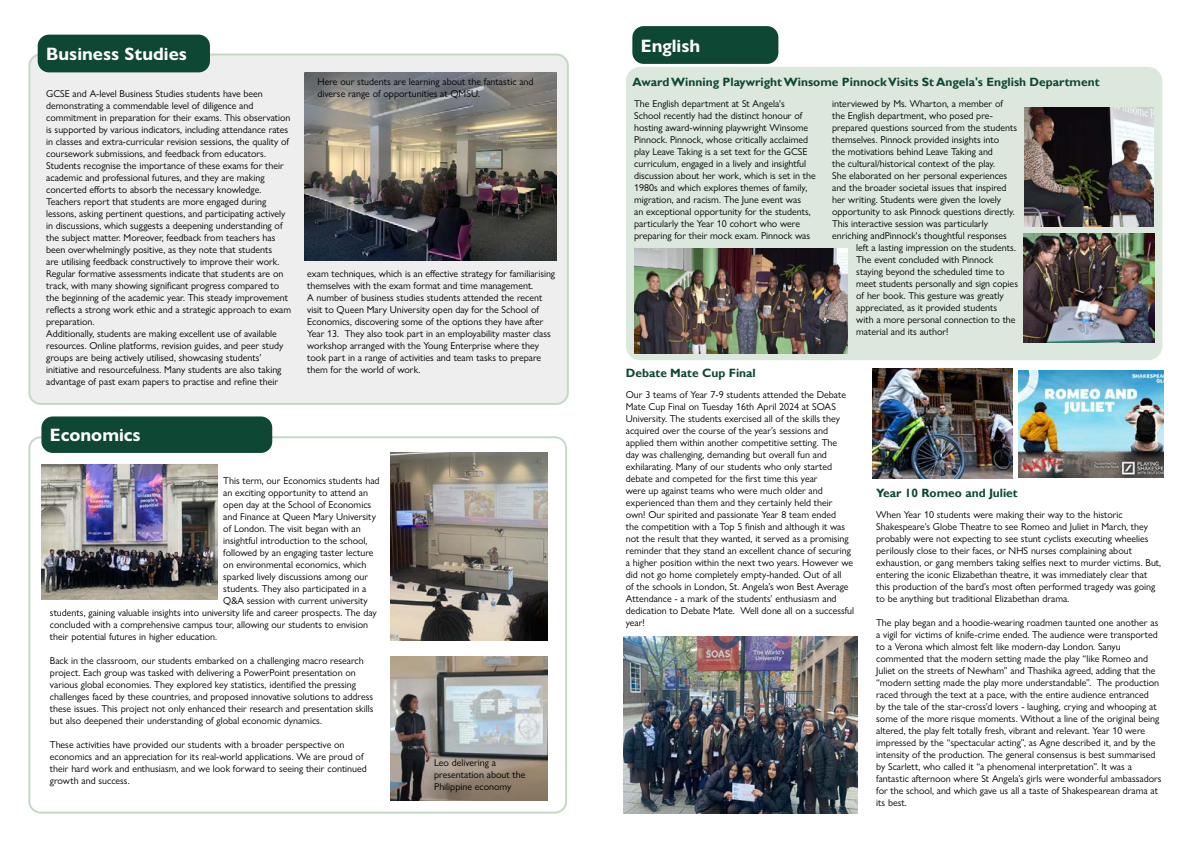
<style>
.page{position:relative;width:1191px;height:842px;background:#fff}
.page>*{position:absolute;margin:0;border:0;box-sizing:border-box;transform-origin:0 0}
.t1{font:700 18px "Gill Sans Nova";color:#fff}
.t2{font:700 12px "Gill Sans";color:#0f4735}
.t3{font:10px/12px "Gill Sans Nova";color:#000}
</style>
<div class="page">
<div style="left:626px;top:67px;width:536px;height:293px;background:#dce8dd;border-radius:14px"></div>
<div style="left:632px;top:26px;width:146px;height:38px;background:#0f4735;border-radius:11px"></div>
<img style="left:624px;top:637px;width:233px;height:176px">
<img style="left:1018px;top:370px;width:145px;height:108px">
<img style="left:872px;top:369px;width:140px;height:109px">
<img style="left:1024px;top:108px;width:129px;height:118px">
<img style="left:1023px;top:233px;width:131px;height:109px">
<img style="left:634px;top:249px;width:213px;height:104px">
<div style="left:29px;top:55px;width:539px;height:349px;background:#edeeed;border-radius:11px"></div>
<div style="left:28px;top:54px;width:541px;height:351px;border:2px solid #c5d9c6;border-radius:11px"></div>
<div style="left:38px;top:35px;width:172px;height:37px;background:#0f4735;border-radius:11px"></div>
<div style="left:28px;top:436px;width:539px;height:378px;border:2px solid #c5d9c6;border-radius:11px"></div>
<div style="left:41px;top:416px;width:231px;height:37px;background:#0f4735;border-radius:11px"></div>
<img style="left:305px;top:72px;width:251px;height:189px">
<img style="left:390px;top:657px;width:157px;height:144px">
<img style="left:41px;top:465px;width:177px;height:134px">
<img style="left:390px;top:453px;width:157px;height:187px">
<h1 class="t1" style="left:46px;top:43px;width:142px">Business Studies</h1>
<p class="t3" style="left:46px;top:88px;width:246px">GCSE and A-level Business Studies students have been demonstrating a commendable level of diligence and commitment in preparation for their exams. This observation is supported by various indicators, including attendance rates in classes and extra-curricular revision sessions, the quality of coursework submissions, and feedback from educators.<br>Students recognise the importance of these exams for their academic and professional futures, and they are making concerted efforts to absorb the necessary knowledge.<br>Teachers report that students are more engaged during lessons, asking pertinent questions, and participating actively in discussions, which suggests a deepening understanding of the subject matter. Moreover, feedback from teachers has been overwhelmingly positive, as they note that students<br>are utilising feedback constructively to improve their work.<br>Regular formative assessments indicate that students are on track, with many showing significant progress compared to the beginning of the academic year. This steady improvement reflects a strong work ethic and a strategic approach to exam preparation.<br>Additionally, students are making excellent use of available resources. Online platforms, revision guides, and peer study groups are being actively utilised, showcasing students’ initiative and resourcefulness. Many students are also taking advantage of past exam papers to practise and refine their</p>
<h1 class="t1" style="left:50px;top:424px;width:92px">Economics</h1>
<p class="t3" style="left:317px;top:76px;width:217px">Here our students are learning about the fantastic and diverse range of opportunities at QMSU.</p>
<p class="t3" style="left:307px;top:267px;width:249px">exam techniques, which is an effective strategy for familiarising themselves with the exam format and time management.<br>A number of business studies students attended the recent visit to Queen Mary University open day for the School of Economics, discovering some of the options they have after Year 13. They also took part in an employability master class workshop arranged with the Young Enterprise where they took part in a range of activities and team tasks to prepare them for the world of work.</p>
<p class="t3" style="left:223px;top:475px;width:158px">This term, our Economics students had</p>
<p class="t3" style="left:223px;top:487px;width:146px">an exciting opportunity to attend an</p>
<p class="t3" style="left:223px;top:499px;width:149px">open day at the School of Economics</p>
<p class="t3" style="left:223px;top:511px;width:154px">and Finance at Queen Mary University</p>
<p class="t3" style="left:223px;top:523px;width:139px">of London. The visit began with an</p>
<p class="t3" style="left:223px;top:535px;width:146px">insightful introduction to the school,</p>
<p class="t3" style="left:223px;top:547px;width:152px">followed by an engaging taster lecture</p>
<p class="t3" style="left:223px;top:559px;width:145px">on environmental economics, which</p>
<p class="t3" style="left:223px;top:571px;width:146px">sparked lively discussions among our</p>
<p class="t3" style="left:223px;top:583px;width:145px">students. They also participated in a</p>
<p class="t3" style="left:223px;top:595px;width:146px">Q&amp;A session with current university</p>
<p class="t3" style="left:50px;top:607px;width:328px">students, gaining valuable insights into university life and career prospects. The day</p>
<p class="t3" style="left:50px;top:619px;width:320px">concluded with a comprehensive campus tour, allowing our students to envision</p>
<p class="t3" style="left:50px;top:631px;width:168px">their potential futures in higher education.</p>
<p class="t3" style="left:50px;top:655px;width:325px">Back in the classroom, our students embarked on a challenging macro research project. Each group was tasked with delivering a PowerPoint presentation on various global economies. They explored key statistics, identified the pressing challenges faced by these countries, and proposed innovative solutions to address these issues. This project not only enhanced their research and presentation skills but also deepened their understanding of global economic dynamics.</p>
<p class="t3" style="left:50px;top:739px;width:318px">These activities have provided our students with a broader perspective on economics and an appreciation for its real-world applications. We are proud of their hard work and enthusiasm, and we look forward to seeing their continued growth and success.</p>
<p class="t3" style="left:434px;top:756px;width:93px">Leo delivering a presentation about the<br>Philippine economy</p>
<h1 class="t1" style="left:641px;top:34px;width:61px">English</h1>
<p class="t2" style="left:632px;top:75px;width:469px">Award Winning Playwright Winsome Pinnock Visits St Angela's English Department</p>
<p class="t3" style="left:634px;top:97px;width:183px">The English department at St Angela's<br>School recently had the distinct honour of hosting award-winning playwright Winsome Pinnock. Pinnock, whose critically acclaimed play Leave Taking is a set text for the GCSE curriculum, engaged in a lively and insightful discussion about her work, which is set in the 1980s and which explores themes of family, migration, and racism. The June event was<br>an exceptional opportunity for the students, particularly the Year 10 cohort who were preparing for their mock exam. Pinnock was</p>
<p class="t3" style="left:832px;top:97px;width:186px">interviewed by Ms. Wharton, a member of the English department, who posed pre&shy;prepared questions sourced from the students themselves. Pinnock provided insights into<br>the motivations behind Leave Taking and<br>the cultural/historical context of the play.<br>She elaborated on her personal experiences and the broader societal issues that inspired her writing. Students were given the lovely opportunity to ask Pinnock questions directly.<br>This interactive session was particularly enriching andPinnock's thoughtful responses</p>
<p class="t3" style="left:856px;top:241px;width:163px">left a lasting impression on the students.<br>The event concluded with Pinnock staying beyond the scheduled time to meet students personally and sign copies of her book. This gesture was greatly appreciated, as it provided students<br>with a more personal connection to the material and its author!</p>
<p class="t2" style="left:626px;top:366px;width:131px">Debate Mate Cup Final</p>
<p class="t3" style="left:626px;top:389px;width:230px">Our 3 teams of Year 7-9 students attended the Debate Mate Cup Final on Tuesday 16th April 2024 at SOAS University. The students exercised all of the skills they acquired over the course of the year’s sessions and applied them within another competitive setting. The<br>day was challenging, demanding but overall fun and exhilarating. Many of our students who only started debate and competed for the first time this year<br>were up against teams who were much older and experienced than them and they certainly held their own! Our spirited and passionate Year 8 team ended<br>the competition with a Top 5 finish and although it was not the result that they wanted, it served as a promising reminder that they stand an excellent chance of securing a higher position within the next two years. However we did not go home completely empty-handed. Out of all<br>of the schools in London, St. Angela’s won Best Average Attendance - a mark of the students’ enthusiasm and dedication to Debate Mate. Well done all on a successful year!</p>
<p class="t2" style="left:876px;top:486px;width:143px">Year 10 Romeo and Juliet</p>
<p class="t3" style="left:876px;top:509px;width:286px">When Year 10 students were making their way to the historic Shakespeare’s Globe Theatre to see Romeo and Juliet in March, they probably were not expecting to see stunt cyclists executing wheelies perilously close to their faces, or NHS nurses complaining about exhaustion, or gang members taking selfies next to murder victims. But, entering the iconic Elizabethan theatre, it was immediately clear that this production of the bard’s most often performed tragedy was going to be anything but traditional Elizabethan drama.</p>
<p class="t3" style="left:876px;top:617px;width:287px">The play began and a hoodie-wearing roadmen taunted one another as a vigil for victims of knife-crime ended. The audience were transported to a Verona which almost felt like modern-day London. Sanyu commented that the modern setting made the play “like Romeo and Juliet on the streets of Newham” and Thashika agreed, adding that the “modern setting made the play more understandable”. The production raced through the text at a pace, with the entire audience entranced<br>by the tale of the star-cross’d lovers - laughing, crying and whooping at some of the more risque moments. Without a line of the original being altered, the play felt totally fresh, vibrant and relevant. Year 10 were impressed by the “spectacular acting”, as Agne described it, and by the intensity of the production. The general consensus is best summarised by Scarlett, who called it “a phenomenal interpretation”. It was a fantastic afternoon where St Angela’s girls were wonderful ambassadors for the school, and which gave us all a taste of Shakespearean drama at its best.</p>
</div>
